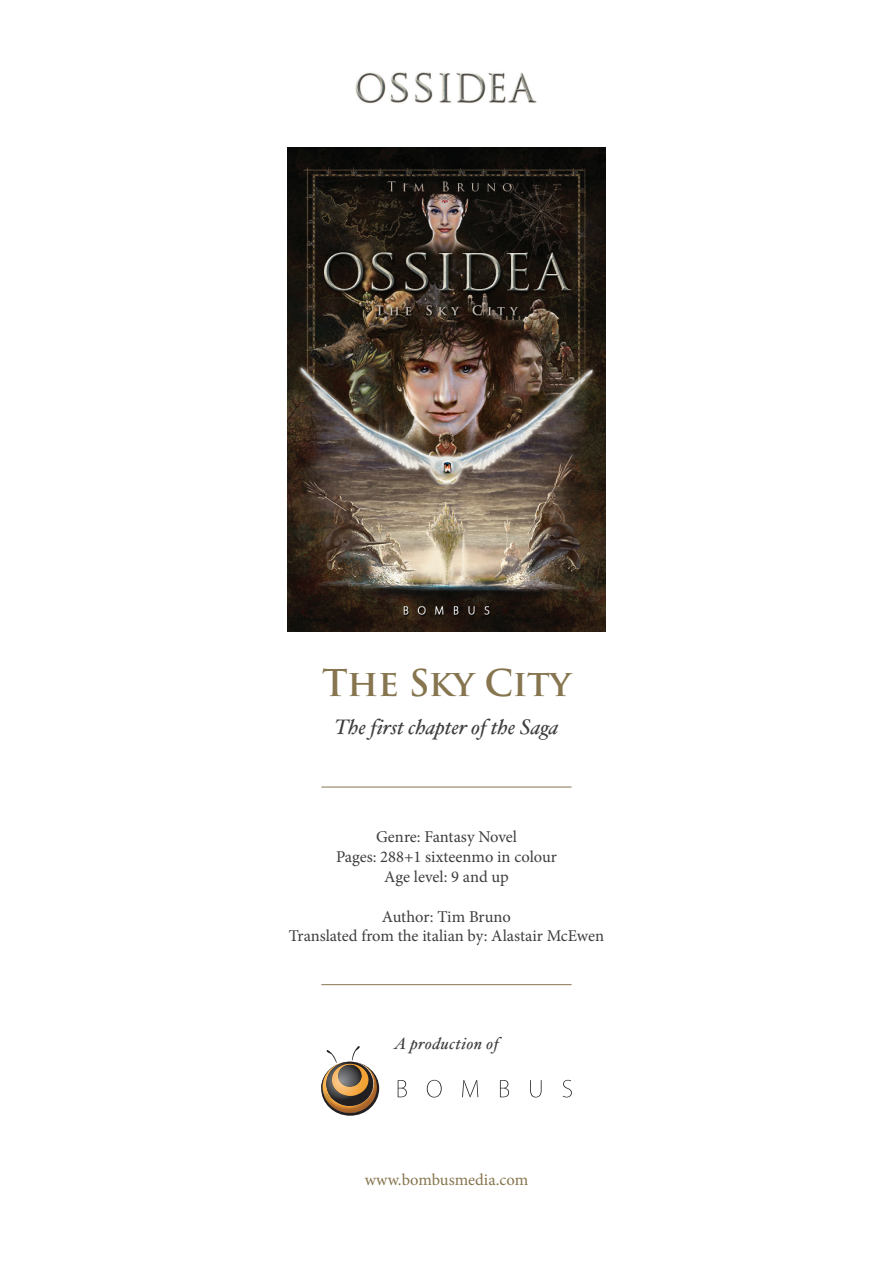
<style>
.page{position:relative;width:893px;height:1263px;background:#fff}
.page>*{position:absolute;margin:0;border:0;box-sizing:border-box;transform-origin:0 0}
.t1{font:700 36px "Trajan Pro";letter-spacing:-.01em;color:#86754f}
.t2{font:italic 21px "Hoefler Text";color:#3e3e3f}
.t3{font:16.5px/19.8px "Minion Pro";letter-spacing:-.005em;color:#3e3e3f;text-align:center}
.t4{font:16.5px "Minion Pro";color:#86754f}
.t5{font:italic 16.5px "Hoefler Text";letter-spacing:.03em;color:#3e3e3f}
</style>
<div class="page">
<hr style="left:321px;top:787px;width:251px;height:1px;background:#86754f">
<hr style="left:321px;top:984px;width:251px;height:1px;background:#86754f">
<img style="left:287px;top:148px;width:319px;height:483px">
<svg style="left:398px;top:1080px;width:9px;height:17px"></svg>
<svg style="left:427px;top:1080px;width:15px;height:17px"></svg>
<svg style="left:462px;top:1080px;width:16px;height:17px"></svg>
<svg style="left:500px;top:1080px;width:9px;height:17px"></svg>
<svg style="left:530px;top:1080px;width:12px;height:17px"></svg>
<svg style="left:563px;top:1080px;width:9px;height:17px"></svg>
<svg style="left:321px;top:1062px;width:58px;height:54px"></svg>
<img style="left:323px;top:1062px;width:54px;height:51px">
<div style="left:326px;top:1062px;width:47px;height:44px;background:#231f20;border-radius:50%"></div>
<div style="left:332px;top:1064px;width:36px;height:32px;background:#f2a234;border-radius:50%"></div>
<svg style="left:352px;top:1046px;width:8px;height:15px"></svg>
<svg style="left:326px;top:1050px;width:11px;height:12px"></svg>
<img style="left:322px;top:1062px;width:4px;height:37px">
<img style="left:326px;top:1062px;width:30px;height:38px">
<img style="left:332px;top:1064px;width:30px;height:32px">
<img style="left:338px;top:1065px;width:24px;height:22px">
<img style="left:355px;top:72px;width:182px;height:32px">
<h1 class="t1" style="left:322px;top:660px;width:250px">The Sky City</h1>
<p class="t2" style="left:334px;top:715px;width:225px">The first chapter of the Saga</p>
<p class="t3" style="left:336px;top:827px;width:222px">Genre: Fantasy Novel<br>Pages: 288+1 sixteenmo in colour<br>Age level: 9 and up</p>
<p class="t3" style="left:289px;top:906px;width:317px">Author: Tim Bruno<br>Translated from the italian by: Alastair McEwen</p>
<p class="t5" style="left:394px;top:1033px;width:106px">A production of</p>
<p class="t4" style="left:365px;top:1169px;width:165px">www.bombusmedia.com</p>
</div>
